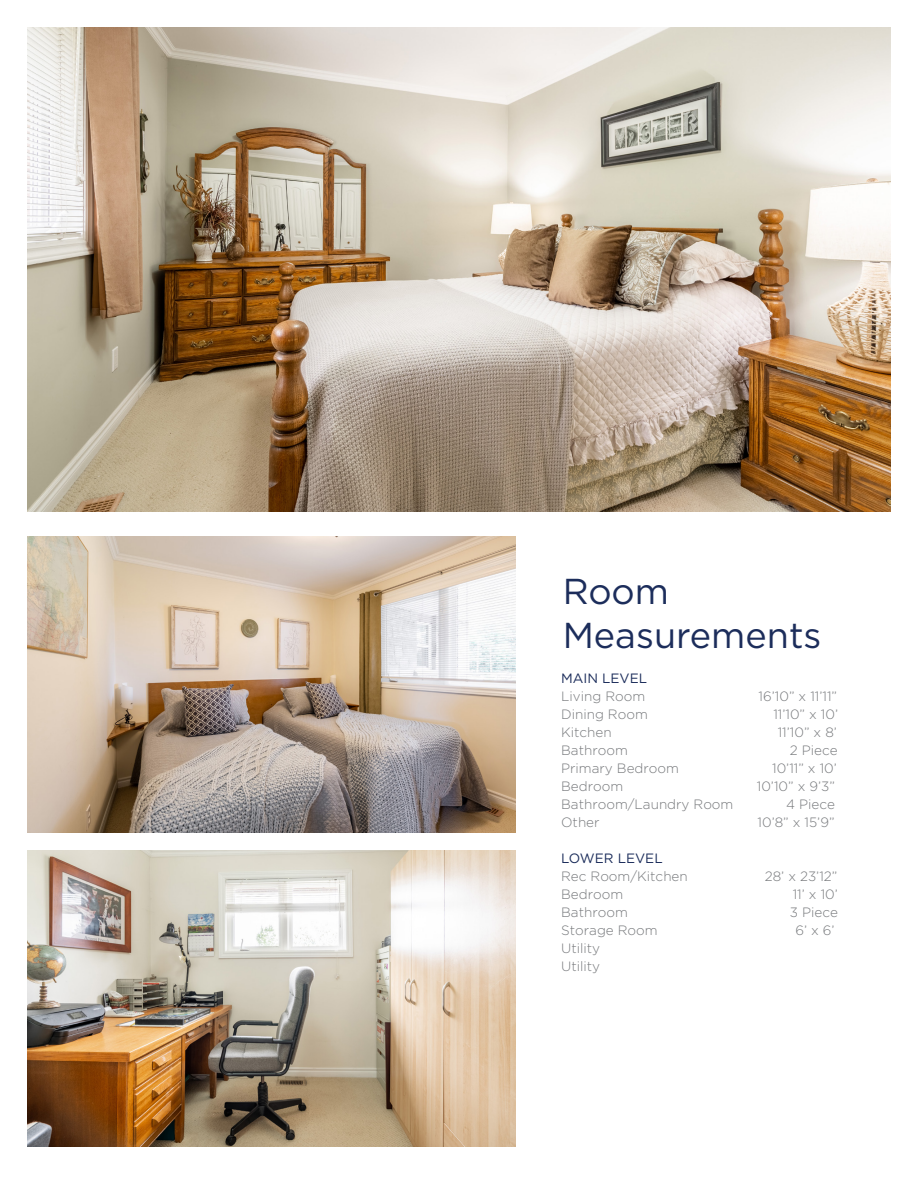
<style>
.page{position:relative;width:918px;height:1188px;background:#fff}
.page>*{position:absolute;margin:0;border:0;box-sizing:border-box;transform-origin:0 0}
.t1{font:36px "Gotham HTF";color:#1c2d5b}
.t2{font:300 13.5px "Gotham HTF";color:#76787b}
.t3{font:13.5px "Gotham HTF";color:#1c2d5b}
</style>
<div class="page">
<img style="left:27px;top:27px;width:864px;height:484px">
<img style="left:27px;top:536px;width:489px;height:296px">
<img style="left:27px;top:850px;width:489px;height:296px">
<p class="t1" style="left:563px;top:572px;width:108px">Room</p>
<p class="t1" style="left:563px;top:615px;width:260px">Measurements</p>
<p class="t3" style="left:561px;top:670px;width:87px">MAIN LEVEL</p>
<p class="t2" style="left:561px;top:689px;width:86px">Living Room</p>
<p class="t2" style="left:759px;top:689px;width:80px">16’10” x 11’11”</p>
<p class="t2" style="left:561px;top:707px;width:88px">Dining Room</p>
<p class="t2" style="left:773px;top:707px;width:66px">11’10” x 10’</p>
<p class="t2" style="left:561px;top:725px;width:52px">Kitchen</p>
<p class="t2" style="left:778px;top:725px;width:61px">11’10” x 8’</p>
<p class="t2" style="left:561px;top:743px;width:68px">Bathroom</p>
<p class="t2" style="left:790px;top:743px;width:49px">2 Piece</p>
<p class="t2" style="left:561px;top:761px;width:119px">Primary Bedroom</p>
<p class="t2" style="left:772px;top:761px;width:66px">10’11” x 10’</p>
<p class="t2" style="left:561px;top:779px;width:64px">Bedroom</p>
<p class="t2" style="left:757px;top:779px;width:80px">10’10” x 9’3”</p>
<p class="t2" style="left:561px;top:797px;width:174px">Bathroom/Laundry Room</p>
<p class="t2" style="left:786px;top:797px;width:50px">4 Piece</p>
<p class="t2" style="left:561px;top:815px;width:40px">Other</p>
<p class="t2" style="left:758px;top:815px;width:79px">10’8” x 15’9”</p>
<p class="t3" style="left:561px;top:850px;width:103px">LOWER LEVEL</p>
<p class="t2" style="left:561px;top:869px;width:128px">Rec Room/Kitchen</p>
<p class="t2" style="left:765px;top:869px;width:74px">28’ x 23’12”</p>
<p class="t2" style="left:561px;top:887px;width:64px">Bedroom</p>
<p class="t2" style="left:793px;top:887px;width:47px">11’ x 10’</p>
<p class="t2" style="left:561px;top:905px;width:68px">Bathroom</p>
<p class="t2" style="left:790px;top:905px;width:50px">3 Piece</p>
<p class="t2" style="left:561px;top:923px;width:98px">Storage Room</p>
<p class="t2" style="left:795px;top:923px;width:41px">6’ x 6’</p>
<p class="t2" style="left:561px;top:941px;width:41px">Utility</p>
<p class="t2" style="left:561px;top:959px;width:41px">Utility</p>
</div>
